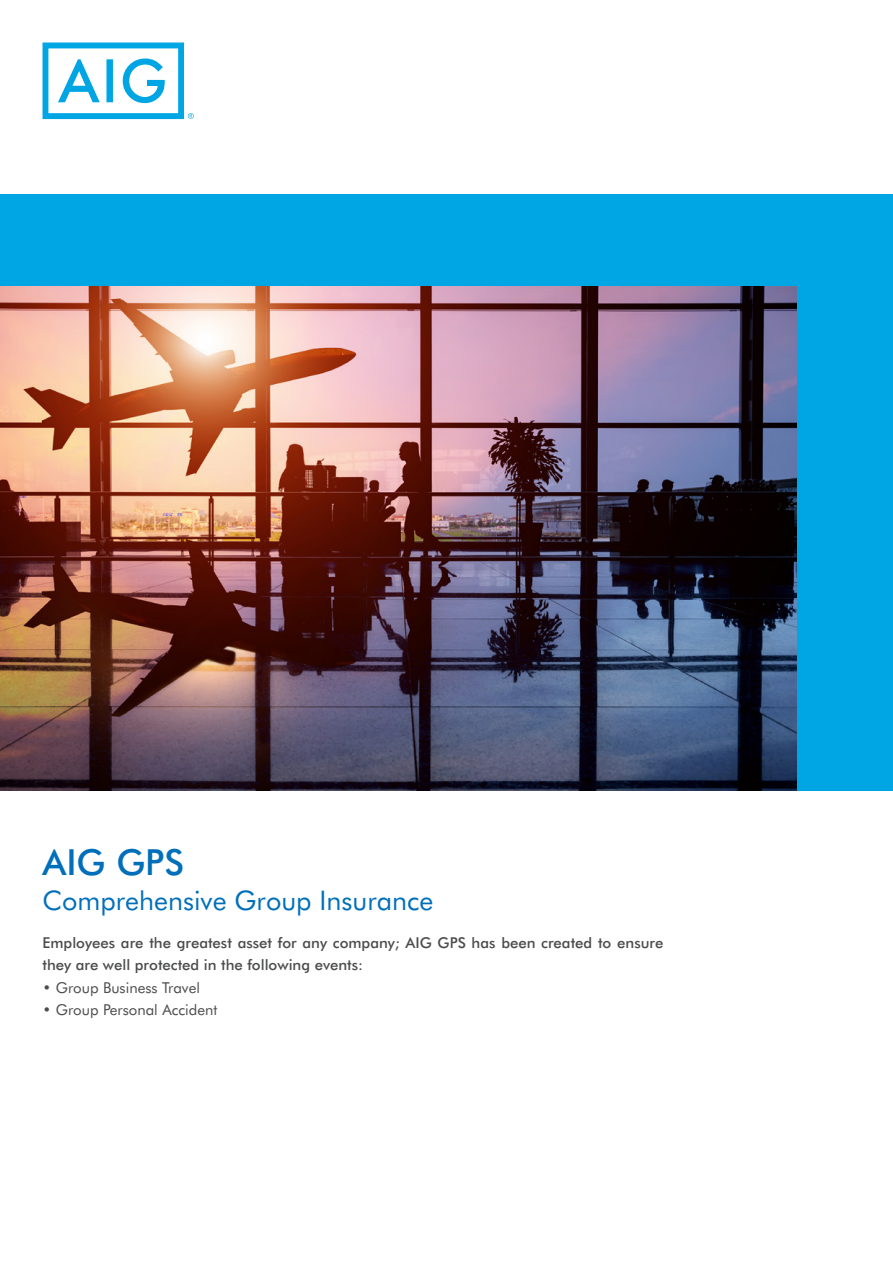
<style>
.page{position:relative;width:893px;height:1263px;background:#fff}
.page>*{position:absolute;margin:0;border:0;box-sizing:border-box;transform-origin:0 0}
.t1{font:500 36px "AIG Futura";color:#006fba}
.t2{font:27px "AIG Futura";color:#006fba}
.t3{font:500 15px/22.5px "AIG Futura";color:#4b4c4d}
.t4{font:15px "AIG Futura";color:#4b4c4d}
</style>
<div class="page">
<div style="left:0;top:194px;width:893px;height:596px;background:#00a5e3"></div>
<svg style="left:43px;top:43px;width:151px;height:76px"></svg>
<img style="left:0;top:286px;width:796px;height:504px">
<p class="t1" style="left:43px;top:840px;width:143px">AIG GPS</p>
<p class="t2" style="left:43px;top:884px;width:392px">Comprehensive Group Insurance</p>
<p class="t3" style="left:43px;top:931px;width:622px">Employees are the greatest asset for any company; AIG GPS has been created to ensure they are well protected in the following events:</p>
<p class="t4" style="left:43px;top:978px;width:159px">• Group Business Travel</p>
<p class="t4" style="left:43px;top:1000px;width:176px">• Group Personal Accident</p>
</div>
